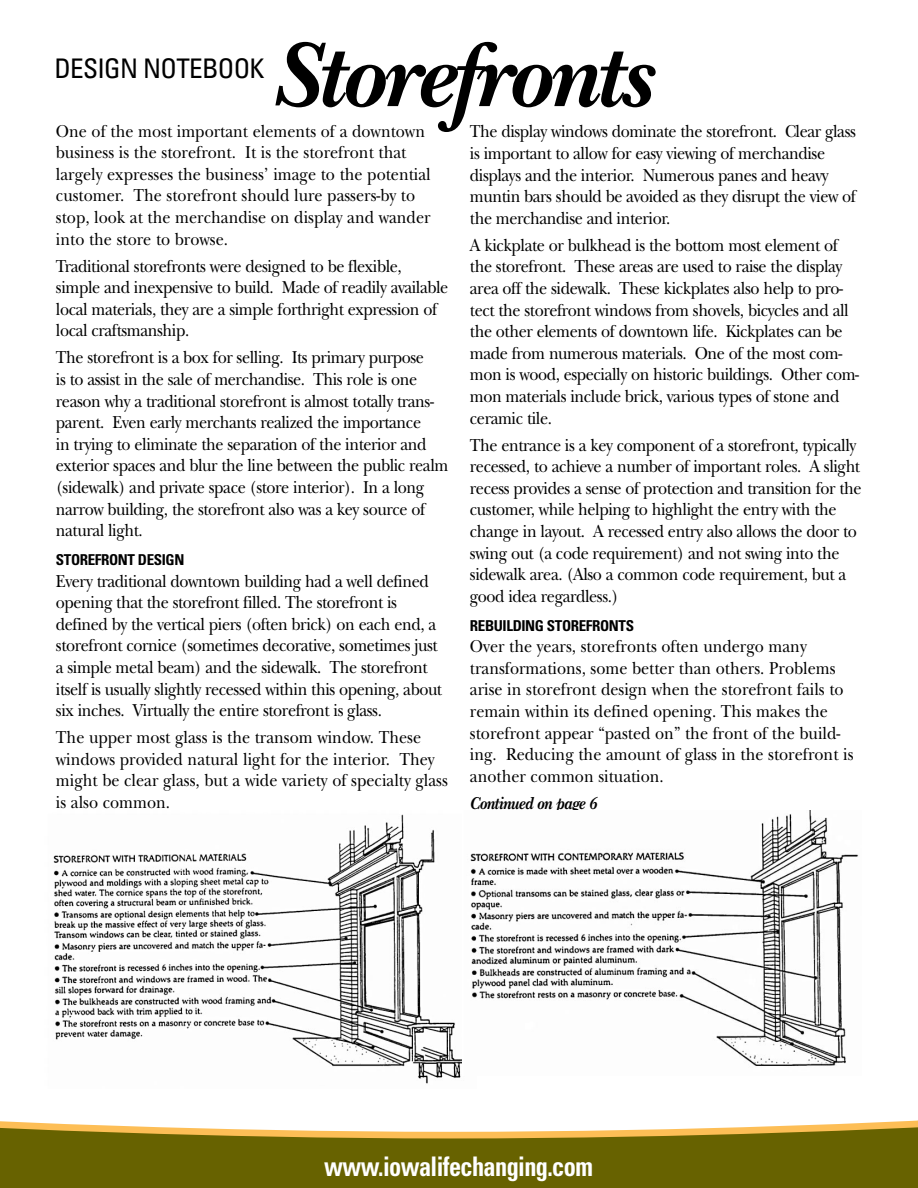
<style>
.page{position:relative;width:918px;height:1188px;background:#fff}
.page>*{position:absolute;margin:0;border:0;box-sizing:border-box;transform-origin:0 0}
.t1{font:italic 700 96px "New Baskerville";letter-spacing:-.025em;color:#000}
.t2{font:700 condensed 27px "Univers";letter-spacing:-.025em;color:#fff;scale:.9 1}
.t3{font:condensed 27px "Univers";letter-spacing:-.025em;color:#000}
.t4{font:18px/21.6px "New Baskerville";letter-spacing:-.025em;color:#000;scale:.9 1}
.t5{font:18px/21.6px "New Baskerville";color:#000;scale:.9 1}
.t6{font:italic 700 18px "New Baskerville";letter-spacing:-.025em;color:#000;scale:.9 1}
.t7{font:700 condensed 15px "Univers";letter-spacing:-.025em;color:#000}
</style>
<div class="page">
<svg style="left:0;top:1120px;width:918px;height:7px"></svg>
<svg style="left:0;top:1127px;width:918px;height:61px;background:#7a6f10"></svg>
<img style="left:53px;top:814px;width:409px;height:270px">
<img style="left:470px;top:810px;width:389px;height:256px">
<h1 class="t1" style="left:272px;top:20px;width:381px">Storefronts</h1>
<h2 class="t3" style="left:54px;top:51px;width:212px">DESIGN NOTEBOOK</h2>
<p class="t5" style="left:56px;top:120px;width:418px">One of the most important elements of a downtown business is the storefront. It is the storefront that largely expresses the business’ image to the potential customer. The storefront should lure passers-by to stop, look at the merchandise on display and wander into the store to browse.</p>
<p class="t4" style="left:56px;top:255px;width:438px">Traditional storefronts were designed to be flexible, simple and inexpensive to build. Made of readily available local materials, they are a simple forthright expression of local craftsmanship.</p>
<p class="t4" style="left:56px;top:347px;width:438px">The storefront is a box for selling. Its primary purpose<br>is to assist in the sale of merchandise. This role is one reason why a traditional storefront is almost totally trans&shy;parent. Even early merchants realized the importance<br>in trying to eliminate the separation of the interior and exterior spaces and blur the line between the public realm (sidewalk) and private space (store interior). In a long narrow building, the storefront also was a key source of natural light.</p>
<p class="t7" style="left:56px;top:550px;width:17px">STORE</p>
<p class="t7" style="left:95px;top:550px;width:16px">FRONT</p>
<p class="t7" style="left:138px;top:550px;width:17px">DESIGN</p>
<p class="t4" style="left:56px;top:570px;width:431px">Every traditional downtown building had a well defined opening that the storefront filled. The storefront is defined by the vertical piers (often brick) on each end, a storefront cornice (sometimes decorative, sometimes just a simple metal beam) and the sidewalk. The storefront itself is usually slightly recessed within this opening, about six inches. Virtually the entire storefront is glass.</p>
<p class="t5" style="left:56px;top:727px;width:437px">The upper most glass is the transom window. These windows provided natural light for the interior. They might be clear glass, but a wide variety of specialty glass is also common.</p>
<p class="t4" style="left:470px;top:121px;width:431px">The display windows dominate the storefront. Clear glass is important to allow for easy viewing of merchandise displays and the interior. Numerous panes and heavy muntin bars should be avoided as they disrupt the view of the merchandise and interior.</p>
<p class="t4" style="left:470px;top:234px;width:434px">A kickplate or bulkhead is the bottom most element of the storefront. These areas are used to raise the display area off the sidewalk. These kickplates also help to pro&shy;tect the storefront windows from shovels, bicycles and all the other elements of downtown life. Kickplates can be made from numerous materials. One of the most com&shy;mon is wood, especially on historic buildings. Other com&shy;mon materials include brick, various types of stone and ceramic tile.</p>
<p class="t4" style="left:470px;top:434px;width:437px">The entrance is a key component of a storefront, typically recessed, to achieve a number of important roles. A slight recess provides a sense of protection and transition for the customer, while helping to highlight the entry with the change in layout. A recessed entry also allows the door to swing out (a code requirement) and not swing into the sidewalk area. (Also a common code requirement, but a good idea regardless.)</p>
<p class="t7" style="left:470px;top:616px;width:52px">REBUILDING</p>
<p class="t7" style="left:547px;top:616px;width:17px">STORE</p>
<p class="t7" style="left:586px;top:616px;width:16px">FRONTS</p>
<p class="t5" style="left:470px;top:636px;width:428px">Over the years, storefronts often undergo many transformations, some better than others. Problems arise in storefront design when the storefront fails to remain within its defined opening. This makes the storefront appear “pasted on” the front of the build&shy;ing. Reducing the amount of glass in the storefront is another common situation.</p>
<p class="t6" style="left:470px;top:793px;width:143px">Continued on page 6</p>
<h2 class="t2" style="left:324px;top:1150px;width:300px">WWW.IOWALIFECHANGING.COM</h2>
</div>
